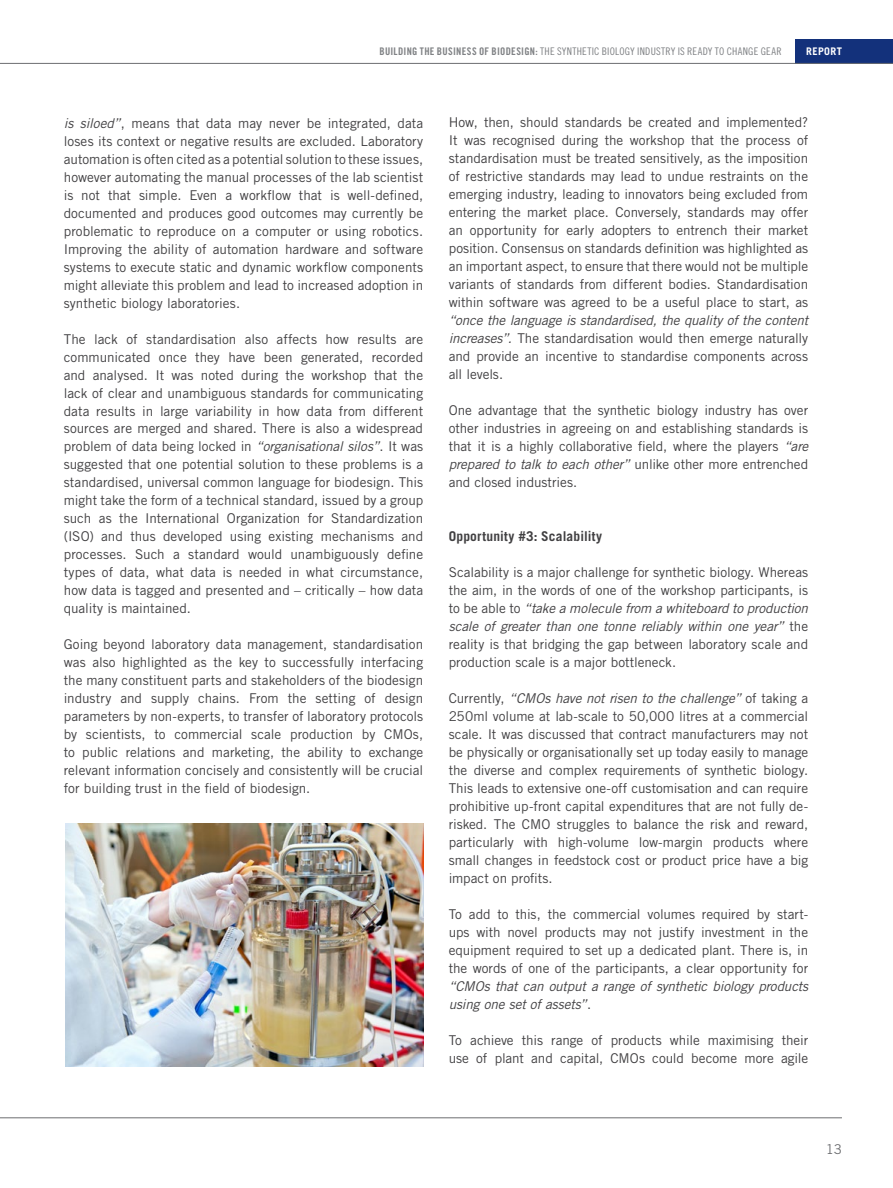
<style>
.page{position:relative;width:893px;height:1188px;background:#fff}
.page>*{position:absolute;margin:0;border:0;box-sizing:border-box;transform-origin:0 0}
.t1{font:13.5px/18px "Trade Gothic LT Std";letter-spacing:-.005em;color:#414042;text-align:justify}
.t2{font:italic 13.5px/18px "Trade Gothic LT Std";letter-spacing:-.01em;color:#414042}
.t3{font:700 13.5px "Trade Gothic LT Std";letter-spacing:.015em;color:#414042}
.t4{font:13.5px "Trade Gothic LT Std";color:#6d6e71}
.t5{font:10.5px "Trade Gothic LT Std Cn 18";letter-spacing:.02em;color:#808285}
.t6{font:700 10.5px "Trade Gothic LT Std";letter-spacing:.04em;color:#fff}
.s1{font-family:"Trade Gothic LT Std Bd Cn 20"}
.s2{font-style:italic}
.s3{font-style:normal}
</style>
<div class="page">
<div style="left:795px;top:39px;width:98px;height:24px;background:#13317b"></div>
<hr style="left:0;top:63px;width:893px;height:1px;background:#6d6e71">
<hr style="left:0;top:1118px;width:842px;height:1px;background:#6d6e71">
<img style="left:66px;top:824px;width:357px;height:242px">
<p class="t5" style="left:379px;top:46px;width:404px"><span class="s1">BUILDING THE BUSINESS OF BIODESIGN:</span> THE SYNTHETIC BIOLOGY INDUSTRY IS READY TO CHANGE GEAR</p>
<p class="t6" style="left:806px;top:45px;width:37px">REPORT</p>
<p class="t1" style="left:64px;top:114px;width:361px"><span class="s2">is siloed”</span>, means that data may never be integrated, data loses its context or negative results are excluded. Laboratory automation is often cited as a potential solution to these issues, however automating the manual processes of the lab scientist is not that simple. Even a workflow that is well-defined, documented and produces good outcomes may currently be problematic to reproduce on a computer or using robotics.<br>Improving the ability of automation hardware and software systems to execute static and dynamic workflow components might alleviate this problem and lead to increased adoption in synthetic biology laboratories.</p>
<p class="t1" style="left:64px;top:330px;width:361px">The lack of standardisation also affects how results are communicated once they have been generated, recorded and analysed. It was noted during the workshop that the lack of clear and unambiguous standards for communicating data results in large variability in how data from different sources are merged and shared. There is also a widespread problem of data being locked in <span class="s2">“organisational silos”</span>. It was suggested that one potential solution to these problems is a standardised, universal common language for biodesign. This might take the form of a technical standard, issued by a group such as the International Organization for Standardization (ISO) and thus developed using existing mechanisms and processes. Such a standard would unambiguously define types of data, what data is needed in what circumstance, how data is tagged and presented and – critically – how data quality is maintained.</p>
<p class="t1" style="left:64px;top:635px;width:361px">Going beyond laboratory data management, standardisation was also highlighted as the key to successfully interfacing the many constituent parts and stakeholders of the biodesign industry and supply chains. From the setting of design parameters by non-experts, to transfer of laboratory protocols by scientists, to commercial scale production by CMOs, to public relations and marketing, the ability to exchange relevant information concisely and consistently will be crucial for building trust in the field of biodesign.</p>
<p class="t1" style="left:449px;top:113px;width:361px">How, then, should standards be created and implemented?<br>It was recognised during the workshop that the process of standardisation must be treated sensitively, as the imposition of restrictive standards may lead to undue restraints on the emerging industry, leading to innovators being excluded from entering the market place. Conversely, standards may offer an opportunity for early adopters to entrench their market position. Consensus on standards definition was highlighted as an important aspect, to ensure that there would not be multiple variants of standards from different bodies. Standardisation within software was agreed to be a useful place to start, as</p>
<p class="t1" style="left:449px;top:311px;width:361px"><span class="s2">“once the language is standardised, the quality of the content increases”.</span> The standardisation would then emerge naturally and provide an incentive to standardise components across all levels.</p>
<p class="t1" style="left:449px;top:401px;width:361px">One advantage that the synthetic biology industry has over other industries in agreeing on and establishing standards is that it is a highly collaborative field, where the players <span class="s2">“are prepared to talk to each other”</span> unlike other more entrenched and closed industries.</p>
<p class="t3" style="left:449px;top:528px;width:155px">Opportunity #3: Scalability</p>
<p class="t1" style="left:449px;top:563px;width:361px">Scalability is a major challenge for synthetic biology. Whereas the aim, in the words of one of the workshop participants, is to be able to <span class="s2">“take a molecule from a whiteboard to production scale of greater than one tonne reliably within one year”</span> the reality is that bridging the gap between laboratory scale and production scale is a major bottleneck.</p>
<p class="t1" style="left:449px;top:689px;width:361px">Currently, <span class="s2">“CMOs have not risen to the challenge”</span> of taking a 250ml volume at lab-scale to 50,000 litres at a commercial scale. It was discussed that contract manufacturers may not be physically or organisationally set up today easily to manage the diverse and complex requirements of synthetic biology.<br>This leads to extensive one-off customisation and can require prohibitive up-front capital expenditures that are not fully de&shy;risked. The CMO struggles to balance the risk and reward, particularly with high-volume low-margin products where small changes in feedstock cost or product price have a big impact on profits.</p>
<p class="t1" style="left:449px;top:905px;width:361px">To add to this, the commercial volumes required by start&shy;ups with novel products may not justify investment in the equipment required to set up a dedicated plant. There is, in the words of one of the participants, a clear opportunity for</p>
<p class="t2" style="left:449px;top:978px;width:361px">“CMOs that can output a range of synthetic biology products using one set of assets”<span class="s3">.</span></p>
<p class="t1" style="left:449px;top:1031px;width:361px">To achieve this range of products while maximising their use of plant and capital, CMOs could become more agile</p>
<p class="t4" style="left:826px;top:1141px;width:17px">13</p>
</div>
